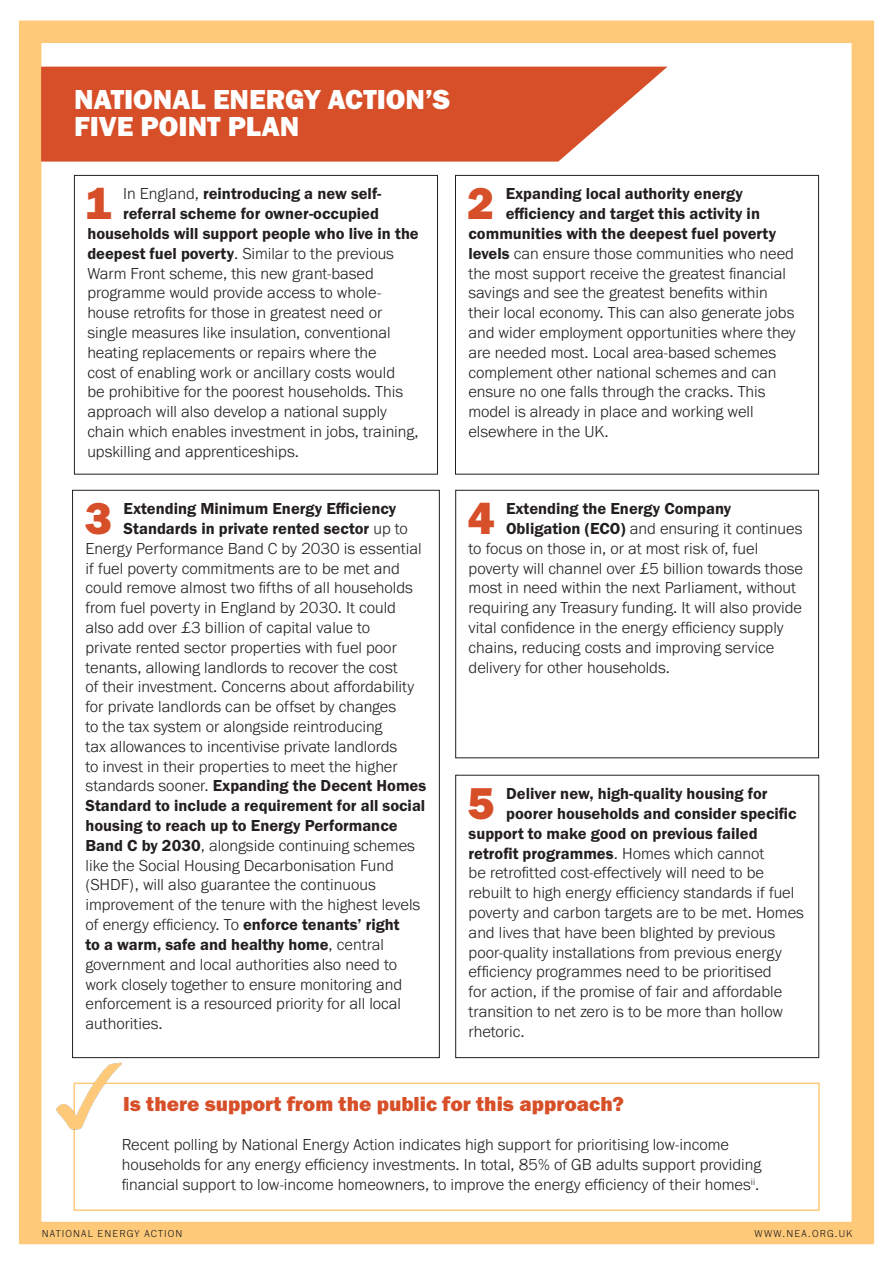
<style>
.page{position:relative;width:893px;height:1263px;background:#fff}
.page>*{position:absolute;margin:0;border:0;box-sizing:border-box;transform-origin:0 0}
.t1{font:46.2px "Franklin Gothic URW Hea";color:#d74f28}
.t2{font:28.5px "Franklin Gothic URW Hea";color:#fff}
.t3{font:21px "Franklin Gothic URW Hea";color:#d74f28}
.t4{font:300 16.5px/19.8px "Franklin Gothic URW";color:#231f20}
.t5{font:16.5px "Franklin Gothic URW Dem";color:#231f20}
.t6{font:300 10.5px "Franklin Gothic URW";letter-spacing:.11em;color:#231f20}
.s1{font-family:"Franklin Gothic URW";font-weight:300}
.s2{font-family:"Franklin Gothic URW Dem";font-weight:400}
</style>
<div class="page">
<div style="left:19px;top:21px;width:855px;height:1223px;border:22px solid #feca79"></div>
<div style="left:74px;top:175px;width:364px;height:299px;border:1px solid #231f20"></div>
<div style="left:455px;top:175px;width:364px;height:299px;border:1px solid #231f20"></div>
<div style="left:455px;top:490px;width:364px;height:268px;border:1px solid #231f20"></div>
<div style="left:455px;top:775px;width:364px;height:283px;border:1px solid #231f20"></div>
<svg style="left:41px;top:67px;width:626px;height:95px;background:#da5e3b"></svg>
<div style="left:73px;top:1082px;width:747px;height:129px;border:2px solid #feca79"></div>
<img style="left:56px;top:1062px;width:67px;height:68px">
<p class="t2" style="left:74px;top:81px;width:378px">NATIONAL ENERGY ACTION’S</p>
<p class="t2" style="left:74px;top:108px;width:227px">FIVE POINT PLAN</p>
<p class="t1" style="left:84px;top:174px;width:29px">1</p>
<p class="t5" style="left:123px;top:184px;width:260px"><span class="s1">In England,</span> reintroducing a new self-</p>
<p class="t5" style="left:123px;top:203px;width:257px">referral scheme for owner-occupied</p>
<p class="t5" style="left:87px;top:223px;width:333px">households will support people who live in the</p>
<p class="t4" style="left:87px;top:243px;width:308px"><span class="s2">deepest fuel poverty</span>. Similar to the previous</p>
<p class="t4" style="left:87px;top:263px;width:288px">Warm Front scheme, this new grant-based</p>
<p class="t4" style="left:87px;top:283px;width:295px">programme would provide access to whole-</p>
<p class="t4" style="left:87px;top:302px;width:297px">house retrofits for those in greatest need or</p>
<p class="t4" style="left:87px;top:322px;width:305px">single measures like insulation, conventional</p>
<p class="t4" style="left:87px;top:342px;width:291px">heating replacements or repairs where the</p>
<p class="t4" style="left:87px;top:362px;width:309px">cost of enabling work or ancillary costs would</p>
<p class="t4" style="left:87px;top:382px;width:317px">be prohibitive for the poorest households. This</p>
<p class="t4" style="left:87px;top:401px;width:301px">approach will also develop a national supply</p>
<p class="t4" style="left:87px;top:421px;width:333px">chain which enables investment in jobs, training,</p>
<p class="t4" style="left:87px;top:441px;width:213px">upskilling and apprenticeships.</p>
<p class="t1" style="left:85px;top:489px;width:29px">3</p>
<p class="t5" style="left:124px;top:499px;width:274px">Extending Minimum Energy Efficiency</p>
<p class="t5" style="left:124px;top:518px;width:286px">Standards in private rented sector <span class="s1">up to</span></p>
<p class="t4" style="left:85px;top:538px;width:338px">Energy Performance Band C by 2030 is essential</p>
<p class="t4" style="left:85px;top:558px;width:316px">if fuel poverty commitments are to be met and</p>
<p class="t4" style="left:85px;top:578px;width:329px">could remove almost two fifths of all households</p>
<p class="t4" style="left:85px;top:597px;width:312px">from fuel poverty in England by 2030. It could</p>
<p class="t4" style="left:85px;top:617px;width:286px">also add over £3 billion of capital value to</p>
<p class="t4" style="left:85px;top:637px;width:313px">private rented sector properties with fuel poor</p>
<p class="t4" style="left:85px;top:657px;width:314px">tenants, allowing landlords to recover the cost</p>
<p class="t4" style="left:85px;top:677px;width:330px">of their investment. Concerns about affordability</p>
<p class="t4" style="left:85px;top:696px;width:312px">for private landlords can be offset by changes</p>
<p class="t4" style="left:85px;top:716px;width:299px">to the tax system or alongside reintroducing</p>
<p class="t4" style="left:85px;top:736px;width:313px">tax allowances to incentivise private landlords</p>
<p class="t4" style="left:85px;top:756px;width:314px">to invest in their properties to meet the higher</p>
<p class="t5" style="left:85px;top:776px;width:342px"><span class="s1">standards sooner.</span> Expanding the Decent Homes</p>
<p class="t5" style="left:85px;top:796px;width:341px">Standard to include a requirement for all social</p>
<p class="t5" style="left:85px;top:815px;width:314px">housing to reach up to Energy Performance</p>
<p class="t4" style="left:85px;top:835px;width:331px"><span class="s2">Band C by 2030</span>, alongside continuing schemes</p>
<p class="t4" style="left:85px;top:855px;width:310px">like the Social Housing Decarbonisation Fund</p>
<p class="t4" style="left:85px;top:875px;width:292px">(SHDF), will also guarantee the continuous</p>
<p class="t4" style="left:85px;top:894px;width:336px">improvement of the tenure with the highest levels</p>
<p class="t4" style="left:85px;top:914px;width:316px">of energy efficiency. To <span class="s2">enforce tenants’ right</span></p>
<p class="t5" style="left:85px;top:934px;width:300px">to a warm, safe and healthy home<span class="s1">, central</span></p>
<p class="t4" style="left:85px;top:954px;width:313px">government and local authorities also need to</p>
<p class="t4" style="left:85px;top:974px;width:318px">work closely together to ensure monitoring and</p>
<p class="t4" style="left:85px;top:993px;width:317px">enforcement is a resourced priority for all local</p>
<p class="t4" style="left:85px;top:1013px;width:79px">authorities.</p>
<p class="t1" style="left:467px;top:174px;width:29px">2</p>
<p class="t5" style="left:506px;top:184px;width:239px">Expanding local authority energy</p>
<p class="t5" style="left:506px;top:203px;width:256px">efficiency and target this activity in</p>
<p class="t5" style="left:468px;top:223px;width:309px">communities with the deepest fuel poverty</p>
<p class="t4" style="left:468px;top:243px;width:327px"><span class="s2">levels</span> can ensure those communities who need</p>
<p class="t4" style="left:468px;top:263px;width:319px">the most support receive the greatest financial</p>
<p class="t4" style="left:468px;top:283px;width:301px">savings and see the greatest benefits within</p>
<p class="t4" style="left:468px;top:302px;width:327px">their local economy. This can also generate jobs</p>
<p class="t4" style="left:468px;top:322px;width:329px">and wider employment opportunities where they</p>
<p class="t4" style="left:468px;top:342px;width:309px">are needed most. Local area-based schemes</p>
<p class="t4" style="left:468px;top:362px;width:310px">complement other national schemes and can</p>
<p class="t4" style="left:468px;top:382px;width:299px">ensure no one falls through the cracks. This</p>
<p class="t4" style="left:468px;top:401px;width:287px">model is already in place and working well</p>
<p class="t4" style="left:468px;top:421px;width:142px">elsewhere in the UK.</p>
<p class="t1" style="left:467px;top:489px;width:29px">4</p>
<p class="t5" style="left:506px;top:499px;width:227px">Extending the Energy Company</p>
<p class="t4" style="left:506px;top:518px;width:298px"><span class="s2">Obligation (ECO)</span> and ensuring it continues</p>
<p class="t4" style="left:469px;top:538px;width:291px">to focus on those in, or at most risk of, fuel</p>
<p class="t4" style="left:469px;top:558px;width:336px">poverty will channel over £5 billion towards those</p>
<p class="t4" style="left:469px;top:578px;width:329px">most in need within the next Parliament, without</p>
<p class="t4" style="left:469px;top:597px;width:335px">requiring any Treasury funding. It will also provide</p>
<p class="t4" style="left:469px;top:617px;width:316px">vital confidence in the energy efficiency supply</p>
<p class="t4" style="left:469px;top:637px;width:307px">chains, reducing costs and improving service</p>
<p class="t4" style="left:469px;top:657px;width:203px">delivery for other households.</p>
<p class="t1" style="left:467px;top:773px;width:29px">5</p>
<p class="t5" style="left:506px;top:783px;width:263px">Deliver new, high-quality housing for</p>
<p class="t5" style="left:506px;top:803px;width:292px">poorer households and consider specific</p>
<p class="t5" style="left:469px;top:823px;width:291px">support to make good on previous failed</p>
<p class="t5" style="left:469px;top:843px;width:297px">retrofit programmes<span class="s1">. Homes which cannot</span></p>
<p class="t4" style="left:469px;top:863px;width:297px">be retrofitted cost-effectively will need to be</p>
<p class="t4" style="left:469px;top:882px;width:327px">rebuilt to high energy efficiency standards if fuel</p>
<p class="t4" style="left:469px;top:902px;width:337px">poverty and carbon targets are to be met. Homes</p>
<p class="t4" style="left:469px;top:922px;width:308px">and lives that have been blighted by previous</p>
<p class="t4" style="left:469px;top:942px;width:315px">poor-quality installations from previous energy</p>
<p class="t4" style="left:469px;top:962px;width:304px">efficiency programmes need to be prioritised</p>
<p class="t4" style="left:469px;top:981px;width:315px">for action, if the promise of fair and affordable</p>
<p class="t4" style="left:469px;top:1001px;width:316px">transition to net zero is to be more than hollow</p>
<p class="t4" style="left:469px;top:1021px;width:58px">rhetoric.</p>
<p class="t3" style="left:123px;top:1090px;width:502px">Is there support from the public for this approach?</p>
<p class="t4" style="left:122px;top:1135px;width:641px">Recent polling by National Energy Action indicates high support for prioritising low-income households for any energy efficiency investments. In total, 85% of GB adults support providing financial support to low-income homeowners, to improve the energy efficiency of their homes<sup>ii</sup>.</p>
<p class="t6" style="left:42px;top:1227px;width:142px">NATIONAL ENERGY ACTION</p>
<p class="t6" style="left:754px;top:1227px;width:100px">WWW.NEA.ORG.UK</p>
</div>
